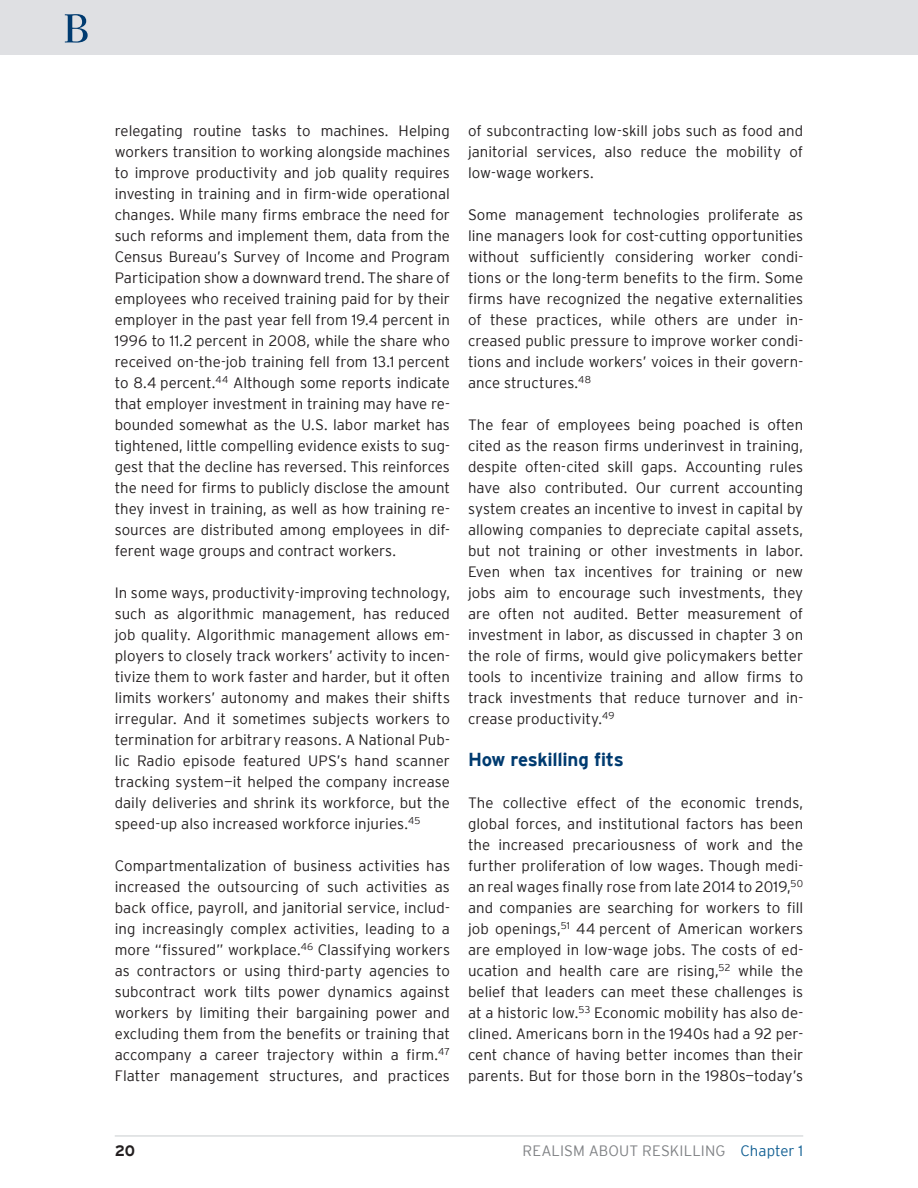
<style>
.page{position:relative;width:918px;height:1188px;background:#fff}
.page>*{position:absolute;margin:0;border:0;box-sizing:border-box;transform-origin:0 0}
._01_A_head{font:700 18.75px "Interstate";letter-spacing:-.015em;color:#003b70}
._07_body_text{font:300 15px/21px "Interstate";letter-spacing:.005em;color:#231f20;text-align:justify}
.t1{font:300 15px "Interstate";letter-spacing:.005em;color:#808285}
.t2{font:700 15px "Interstate";color:#231f20}
.s1{color:#146194}
</style>
<div class="page">
<div style="left:0;top:0;width:918px;height:55px;background:#dfe0e3"></div>
<hr style="left:115px;top:1135px;width:688px;height:2px;background:#cfd2d4">
<svg style="left:65px;top:14px;width:23px;height:29px"></svg>
<p class="_07_body_text" style="left:115px;top:120px;width:337px">relegating routine tasks to machines. Helping workers transition to working alongside machines to improve productivity and job quality requires investing in training and in firm-wide operational changes. While many firms embrace the need for such reforms and implement them, data from the Census Bureau’s Survey of Income and Program Participation show a downward trend. The share of employees who received training paid for by their employer in the past year fell from 19.4 percent in 1996 to 11.2 percent in 2008, while the share who received on-the-job training fell from 13.1 percent to 8.4 percent.<sup>44</sup> Although some reports indicate that employer investment in training may have re&shy;bounded somewhat as the U.S. labor market has tightened, little compelling evidence exists to sug&shy;gest that the decline has reversed. This reinforces the need for firms to publicly disclose the amount they invest in training, as well as how training re&shy;sources are distributed among employees in dif&shy;ferent wage groups and contract workers.</p>
<p class="_07_body_text" style="left:115px;top:582px;width:337px">In some ways, productivity-improving technology, such as algorithmic management, has reduced job quality. Algorithmic management allows em&shy;ployers to closely track workers’ activity to incen&shy;tivize them to work faster and harder, but it often limits workers’ autonomy and makes their shifts irregular. And it sometimes subjects workers to termination for arbitrary reasons. A National Pub&shy;lic Radio episode featured UPS’s hand scanner tracking system—it helped the company increase daily deliveries and shrink its workforce, but the speed-up also increased workforce injuries.<sup>45</sup></p>
<p class="_07_body_text" style="left:115px;top:855px;width:337px">Compartmentalization of business activities has increased the outsourcing of such activities as back office, payroll, and janitorial service, includ&shy;ing increasingly complex activities, leading to a more “fissured” workplace.<sup>46</sup> Classifying workers as contractors or using third-party agencies to subcontract work tilts power dynamics against workers by limiting their bargaining power and excluding them from the benefits or training that accompany a career trajectory within a firm.<sup>47<br></sup>Flatter management structures, and practices</p>
<p class="_07_body_text" style="left:468px;top:120px;width:337px">of subcontracting low-skill jobs such as food and janitorial services, also reduce the mobility of low-wage workers.</p>
<p class="_07_body_text" style="left:468px;top:204px;width:337px">Some management technologies proliferate as line managers look for cost-cutting opportunities without sufficiently considering worker condi&shy;tions or the long-term benefits to the firm. Some firms have recognized the negative externalities of these practices, while others are under in&shy;creased public pressure to improve worker condi&shy;tions and include workers’ voices in their govern&shy;ance structures.<sup>48</sup></p>
<p class="_07_body_text" style="left:468px;top:414px;width:337px">The fear of employees being poached is often cited as the reason firms underinvest in training, despite often-cited skill gaps. Accounting rules have also contributed. Our current accounting system creates an incentive to invest in capital by allowing companies to depreciate capital assets, but not training or other investments in labor.<br>Even when tax incentives for training or new jobs aim to encourage such investments, they are often not audited. Better measurement of investment in labor, as discussed in chapter 3 on the role of firms, would give policymakers better tools to incentivize training and allow firms to track investments that reduce turnover and in&shy;crease productivity.<sup>49</sup></p>
<p class="_01_A_head" style="left:468px;top:749px;width:157px">How reskilling fits</p>
<p class="_07_body_text" style="left:468px;top:792px;width:337px">The collective effect of the economic trends, global forces, and institutional factors has been the increased precariousness of work and the further proliferation of low wages. Though medi&shy;an real wages finally rose from late 2014 to 2019,<sup>50 </sup>and companies are searching for workers to fill job openings,<sup>51</sup> 44 percent of American workers are employed in low-wage jobs. The costs of ed&shy;ucation and health care are rising,<sup>52</sup> while the belief that leaders can meet these challenges is at a historic low.<sup>53</sup> Economic mobility has also de&shy;clined. Americans born in the 1940s had a 92 per&shy;cent chance of having better incomes than their parents. But for those born in the 1980s—today’s</p>
<p class="t2" style="left:115px;top:1143px;width:22px">20</p>
<p class="t1" style="left:522px;top:1143px;width:282px">REALISM ABOUT RESKILLING <span class="s1">Chapter 1</span></p>
</div>
